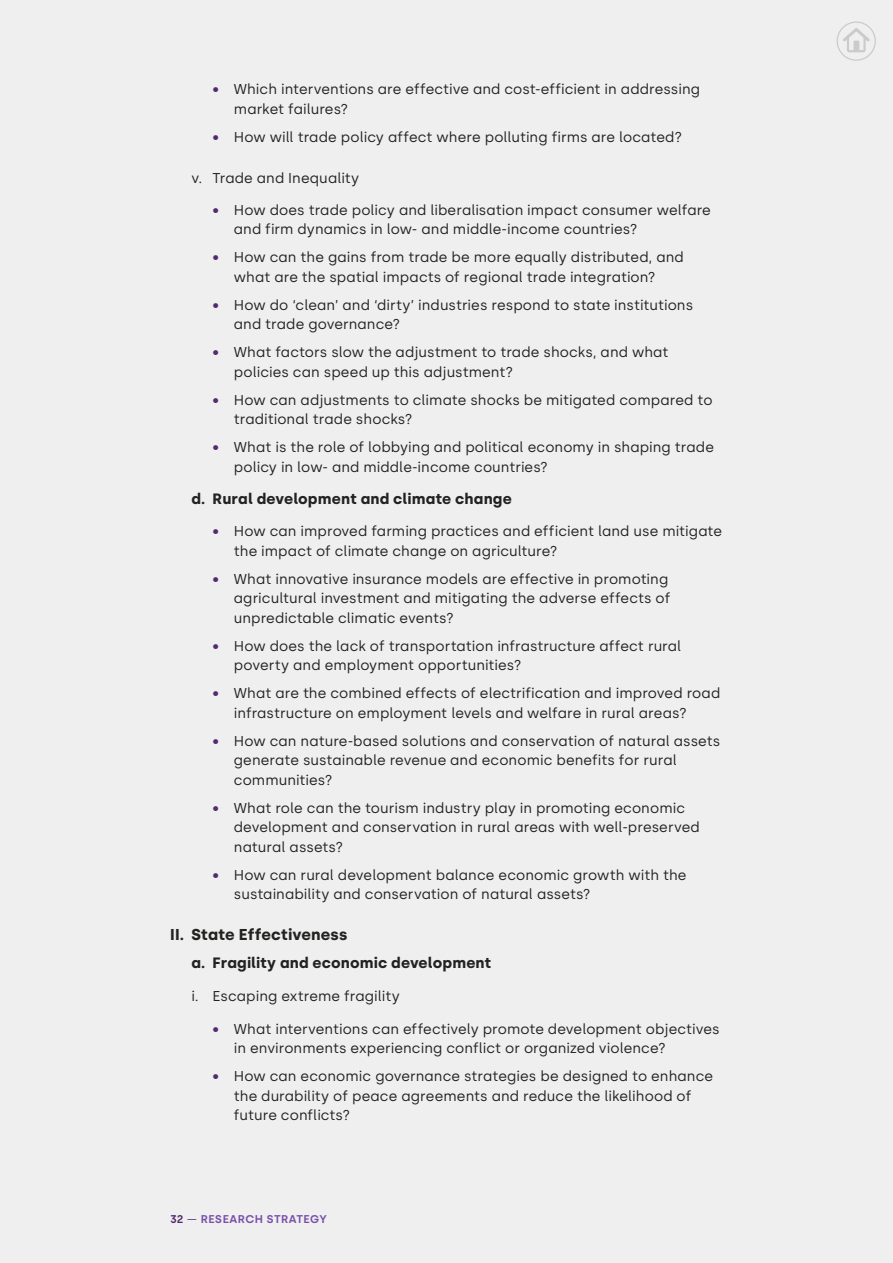
<style>
.page{position:relative;width:893px;height:1263px;background:#efefef}
.page>*{position:absolute;margin:0;border:0;box-sizing:border-box;transform-origin:0 0}
.t1{font:700 15.75px "Silka";letter-spacing:.005em;color:#222221}
.t2{font:700 15px "Silka";letter-spacing:.01em;color:#222221}
.t3{font:14.25px/19.5px "Silka";letter-spacing:.005em;color:#222221}
.t4{font:600 11.25px "Silka";letter-spacing:.04em;color:#784ea9}
.s1{font-weight:700;color:#532a70}
.s2{color:#532a70}
.s3{font-weight:400;color:#532a70}
</style>
<div class="page">
<svg style="left:837px;top:22px;width:39px;height:37px"></svg>
<div style="left:837px;top:22px;width:39px;height:39px;border:1px solid #dad8d9;border-radius:50%"></div>
<svg style="left:843px;top:28px;width:27px;height:24px"></svg>
<p class="t3" style="left:234px;top:80px;width:468px;text-indent:-21px"><span class="s1">•</span> Which interventions are effective and cost-efficient in addressing market failures?</p>
<p class="t3" style="left:213px;top:127px;width:471px"><span class="s1">•</span> How will trade policy affect where polluting firms are located?</p>
<p class="t3" style="left:191px;top:168px;width:170px">v. Trade and Inequality</p>
<p class="t3" style="left:234px;top:200px;width:479px;text-indent:-21px"><span class="s1">•</span> How does trade policy and liberalisation impact consumer welfare and firm dynamics in low- and middle-income countries?</p>
<p class="t3" style="left:213px;top:248px;width:473px;text-align:center"><span class="s1">•</span> How can the gains from trade be more equally distributed, and what are the spatial impacts of regional trade integration?</p>
<p class="t3" style="left:234px;top:295px;width:461px;text-indent:-21px"><span class="s1">•</span> How do ‘clean’ and ‘dirty’ industries respond to state institutions and trade governance?</p>
<p class="t3" style="left:234px;top:343px;width:436px;text-indent:-21px"><span class="s1">•</span> What factors slow the adjustment to trade shocks, and what policies can speed up this adjustment?</p>
<p class="t3" style="left:234px;top:390px;width:480px;text-indent:-21px"><span class="s1">•</span> How can adjustments to climate shocks be mitigated compared to traditional trade shocks?</p>
<p class="t3" style="left:234px;top:438px;width:482px;text-indent:-21px"><span class="s1">•</span> What is the role of lobbying and political economy in shaping trade policy in low- and middle-income countries?</p>
<p class="t2" style="left:191px;top:490px;width:322px">d. Rural development and climate change</p>
<p class="t3" style="left:234px;top:522px;width:490px;text-indent:-21px"><span class="s1">•</span> How can improved farming practices and efficient land use mitigate the impact of climate change on agriculture?</p>
<p class="t3" style="left:234px;top:569px;width:438px;text-indent:-21px"><span class="s1">•</span> What innovative insurance models are effective in promoting agricultural investment and mitigating the adverse effects of unpredictable climatic events?</p>
<p class="t3" style="left:234px;top:636px;width:449px;text-indent:-21px"><span class="s1">•</span> How does the lack of transportation infrastructure affect rural poverty and employment opportunities?</p>
<p class="t3" style="left:234px;top:684px;width:488px;text-indent:-21px"><span class="s1">•</span> What are the combined effects of electrification and improved road infrastructure on employment levels and welfare in rural areas?</p>
<p class="t3" style="left:234px;top:731px;width:488px;text-indent:-21px"><span class="s1">•</span> How can nature-based solutions and conservation of natural assets generate sustainable revenue and economic benefits for rural communities?</p>
<p class="t3" style="left:234px;top:798px;width:467px;text-indent:-21px"><span class="s1">•</span> What role can the tourism industry play in promoting economic development and conservation in rural areas with well-preserved natural assets?</p>
<p class="t3" style="left:234px;top:865px;width:454px;text-indent:-21px"><span class="s1">•</span> How can rural development balance economic growth with the sustainability and conservation of natural assets?</p>
<p class="t1" style="left:170px;top:925px;width:179px">II. State Effectiveness</p>
<p class="t2" style="left:191px;top:954px;width:301px">a. Fragility and economic development</p>
<p class="t3" style="left:191px;top:986px;width:210px">i. Escaping extreme fragility</p>
<p class="t3" style="left:234px;top:1019px;width:487px;text-indent:-21px"><span class="s1">•</span> What interventions can effectively promote development objectives in environments experiencing conflict or organized violence?</p>
<p class="t3" style="left:234px;top:1066px;width:481px;text-indent:-21px"><span class="s1">•</span> How can economic governance strategies be designed to enhance the durability of peace agreements and reduce the likelihood of future conflicts?</p>
<p class="t4" style="left:170px;top:1212px;width:158px"><span class="s2">32</span> <span class="s3">—</span> RESEARCH STRATEGY</p>
</div>
